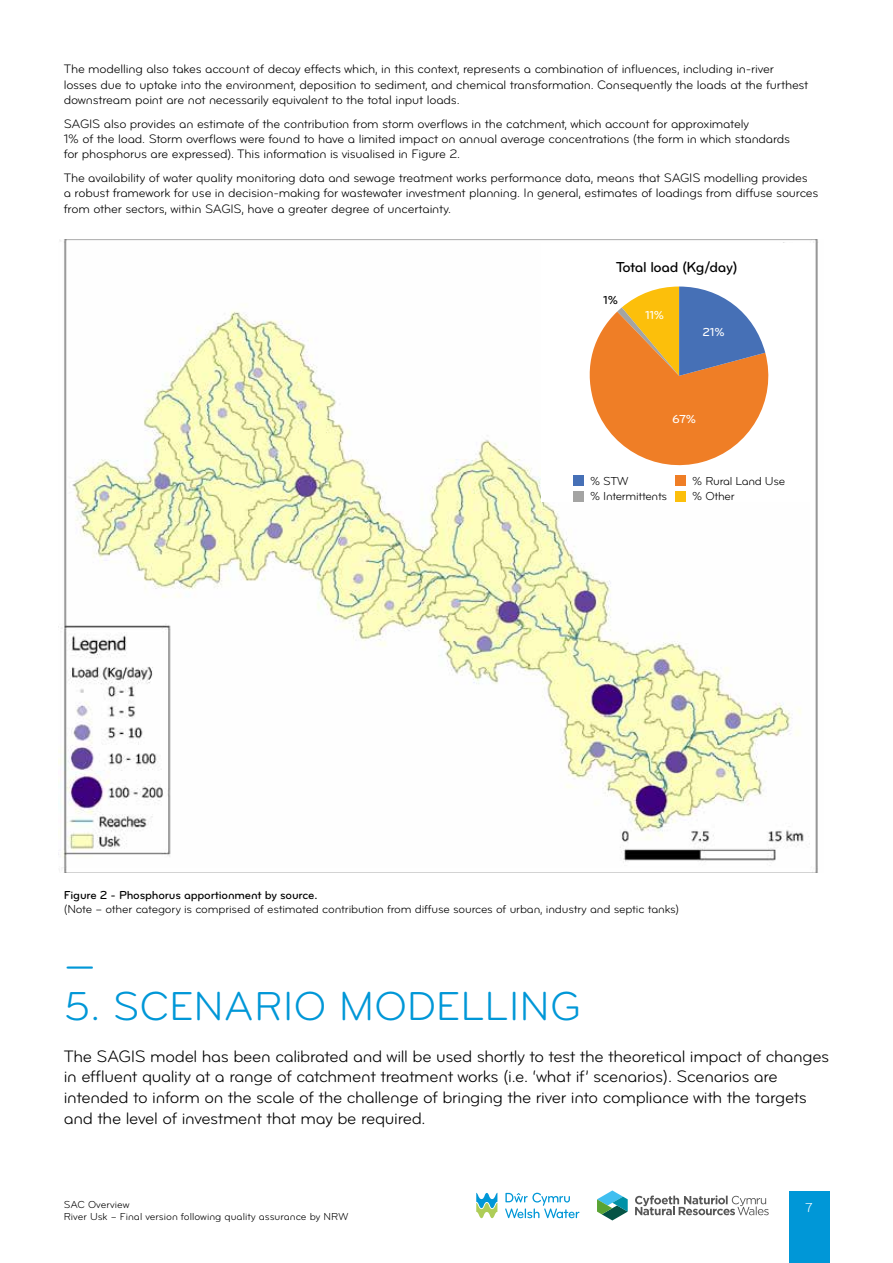
<style>
.page{position:relative;width:893px;height:1263px;background:#fff}
.page>*{position:absolute;margin:0;border:0;box-sizing:border-box;transform-origin:0 0}
.t1{font:42px "Bryant Pro Regular Alternate";color:#0097d7}
.t2{font:17.25px/20.7px "Bryant Pro Regular Alternate";letter-spacing:-.02em;color:#000}
.t3{font:15px "Bryant Pro Medium Alternate";letter-spacing:-.025em;color:#000}
.t4{font:13.5px "Bryant Pro Regular Alternate";color:#fff}
.t5{font:12.75px/15.3px "Bryant Pro Regular Alternate";letter-spacing:-.015em;color:#000}
.t6{font:12px "Bryant Pro Regular Alternate";letter-spacing:-.015em;color:#000}
.t7{font:12px "Bryant Pro Medium Alternate";letter-spacing:-.015em;color:#000}
.t8{font:12px "Bryant Pro Medium Alternate";color:#fff}
.t9{font:10.5px/12.6px "Bryant Pro Regular Alternate";color:#000}
</style>
<div class="page">
<svg style="left:597px;top:1190px;width:31px;height:30px"></svg>
<svg style="left:635px;top:1195px;width:134px;height:20px"></svg>
<svg style="left:476px;top:1193px;width:21px;height:25px"></svg>
<svg style="left:505px;top:1193px;width:74px;height:25px"></svg>
<div style="left:789px;top:1191px;width:40px;height:72px;background:#0097d7"></div>
<img style="left:58px;top:239px;width:760px;height:634px">
<div style="left:541px;top:243px;width:272px;height:258px;background:#fff"></div>
<svg style="left:589px;top:286px;width:180px;height:180px"></svg>
<div style="left:573px;top:475px;width:11px;height:11px;background:#4670b6"></div>
<div style="left:675px;top:475px;width:11px;height:11px;background:#ef7e26"></div>
<div style="left:573px;top:491px;width:11px;height:10px;background:#a4a4a3"></div>
<div style="left:675px;top:491px;width:11px;height:10px;background:#fcbf0b"></div>
<p class="t5" style="left:64px;top:62px;width:746px">The modelling also takes account of decay effects which, in this context, represents a combination of influences, including in-river losses due to uptake into the environment, deposition to sediment, and chemical transformation. Consequently the loads at the furthest downstream point are not necessarily equivalent to the total input loads.</p>
<p class="t5" style="left:64px;top:116px;width:728px">SAGIS also provides an estimate of the contribution from storm overflows in the catchment, which account for approximately<br>1% of the load. Storm overflows were found to have a limited impact on annual average concentrations (the form in which standards for phosphorus are expressed). This information is visualised in Figure 2.</p>
<p class="t5" style="left:64px;top:170px;width:756px">The availability of water quality monitoring data and sewage treatment works performance data, means that SAGIS modelling provides<br>a robust framework for use in decision-making for wastewater investment planning. In general, estimates of loadings from diffuse sources from other sectors, within SAGIS, have a greater degree of uncertainty.</p>
<p class="t3" style="left:616px;top:258px;width:123px">Total load (Kg/day)</p>
<p class="t7" style="left:603px;top:293px;width:16px">1%</p>
<p class="t8" style="left:645px;top:307px;width:21px">11%</p>
<p class="t8" style="left:703px;top:325px;width:24px">21%</p>
<p class="t6" style="left:590px;top:474px;width:40px">% STW</p>
<p class="t8" style="left:672px;top:411px;width:25px">67%</p>
<p class="t6" style="left:692px;top:474px;width:94px">% Rural Land Use</p>
<p class="t6" style="left:590px;top:489px;width:79px">% Intermittents</p>
<p class="t6" style="left:692px;top:489px;width:44px">% Other</p>
<p class="t7" style="left:64px;top:887px;width:255px">Figure 2 - Phosphorus apportionment by source.</p>
<p class="t6" style="left:64px;top:902px;width:617px">(Note – other category is comprised of estimated contribution from diffuse sources of urban, industry and septic tanks)</p>
<h1 class="t1" style="left:64px;top:939px;width:34px">—</h1>
<h1 class="t1" style="left:64px;top:981px;width:518px">5. SCENARIO MODELLING</h1>
<p class="t2" style="left:64px;top:1046px;width:767px">The SAGIS model has been calibrated and will be used shortly to test the theoretical impact of changes in effluent quality at a range of catchment treatment works (i.e. ‘what if’ scenarios). Scenarios are intended to inform on the scale of the challenge of bringing the river into compliance with the targets and the level of investment that may be required.</p>
<p class="t9" style="left:64px;top:1198px;width:286px">SAC Overview<br>River Usk – Final version following quality assurance by NRW</p>
<p class="t4" style="left:805px;top:1199px;width:9px">7</p>
</div>
